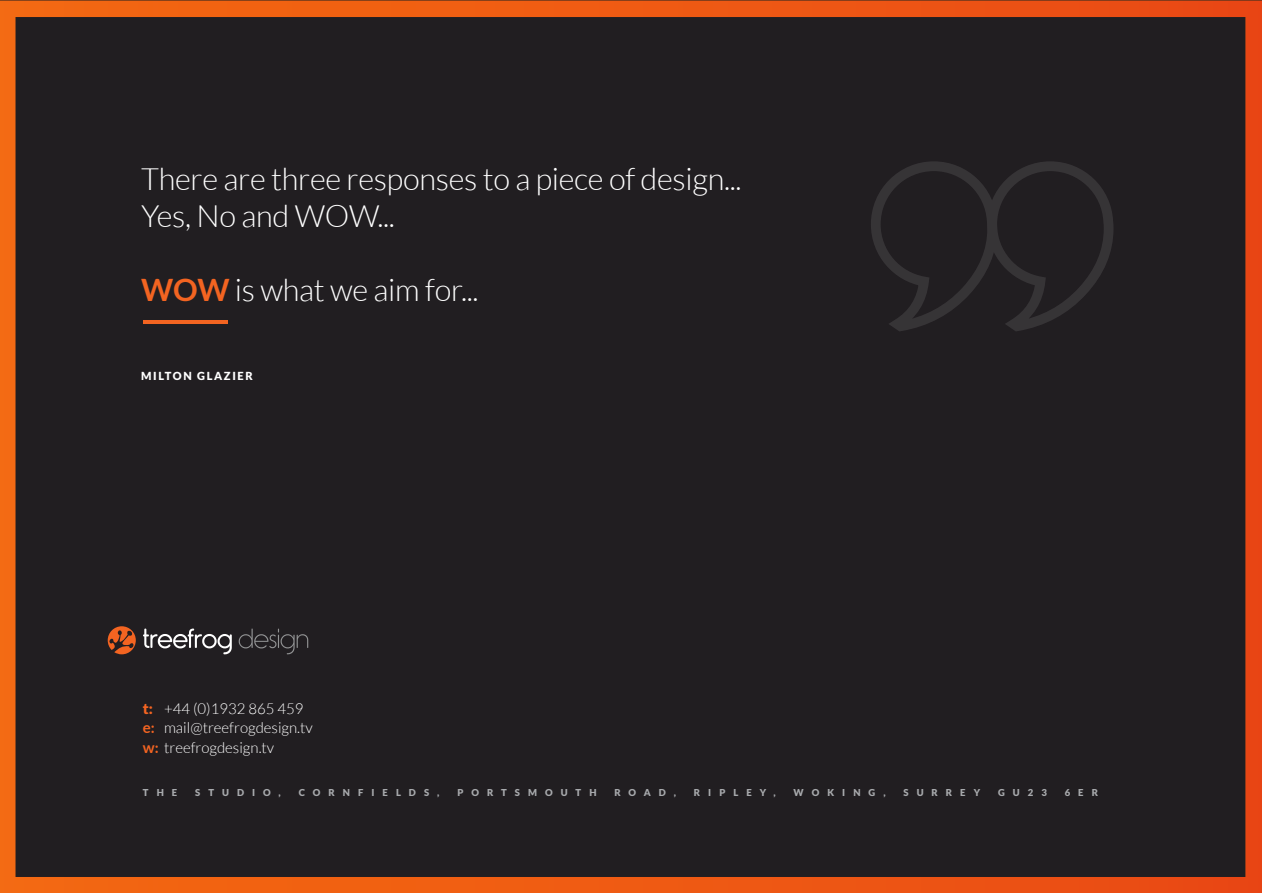
<style>
.page{position:relative;width:1263px;height:893px;background:#fff}
.page>*{position:absolute;margin:0;border:0;box-sizing:border-box;transform-origin:0 0}
.t1{font:300 30.75px/36.9px "Lato";letter-spacing:-.01em;color:#fff}
.t2{font:300 15px/19.5px "Lato";color:#fff}
.t3{font:900 11.1px "Lato";letter-spacing:.15em;color:#fff}
.t4{font:900 9.45px "Lato";letter-spacing:.84em;color:#a8aaad}
.s1{font-weight:700;color:#f36421}
.s2{font-weight:900;color:#f36421}
</style>
<div class="page">
<div style="left:0;top:1px;width:1262px;height:892px;background:#211e21"></div>
<hr style="left:143px;top:320px;width:84px;height:3px;background:#f36421">
<svg style="left:239px;top:629px;width:69px;height:25px;background:#323032"></svg>
<svg style="left:108px;top:626px;width:28px;height:28px"></svg>
<svg style="left:143px;top:629px;width:89px;height:25px;background:#585658"></svg>
<svg style="left:871px;top:161px;width:242px;height:170px;background:#252225"></svg>
<p class="t1" style="left:141px;top:160px;width:602px">There are three responses to a piece of design...<br>Yes, No and WOW...</p>
<p class="t1" style="left:141px;top:271px;width:339px"><span class="s1">WOW</span> is what we aim for...</p>
<p class="t3" style="left:141px;top:369px;width:113px">MILTON GLAZIER</p>
<p class="t2" style="left:143px;top:698px;width:171px"><span class="s2">t:</span> +44 (0)1932 865 459 <span class="s1">e:</span> mail@treefrogdesign.tv <span class="s1">w:</span> treefrogdesign.tv</p>
<p class="t4" style="left:143px;top:787px;width:36px">THE</p>
<p class="t4" style="left:195px;top:787px;width:87px">STUDIO,</p>
<p class="t4" style="left:299px;top:787px;width:142px">CORNFIELDS,</p>
<p class="t4" style="left:457px;top:787px;width:141px">PORTSMOUTH</p>
<p class="t4" style="left:614px;top:787px;width:63px">ROAD,</p>
<p class="t4" style="left:694px;top:787px;width:83px">RIPLEY,</p>
<p class="t4" style="left:793px;top:787px;width:94px">WOKING,</p>
<p class="t4" style="left:903px;top:787px;width:78px">SURREY</p>
<p class="t4" style="left:998px;top:787px;width:50px">GU23</p>
<p class="t4" style="left:1065px;top:787px;width:35px">6ER</p>
</div>
